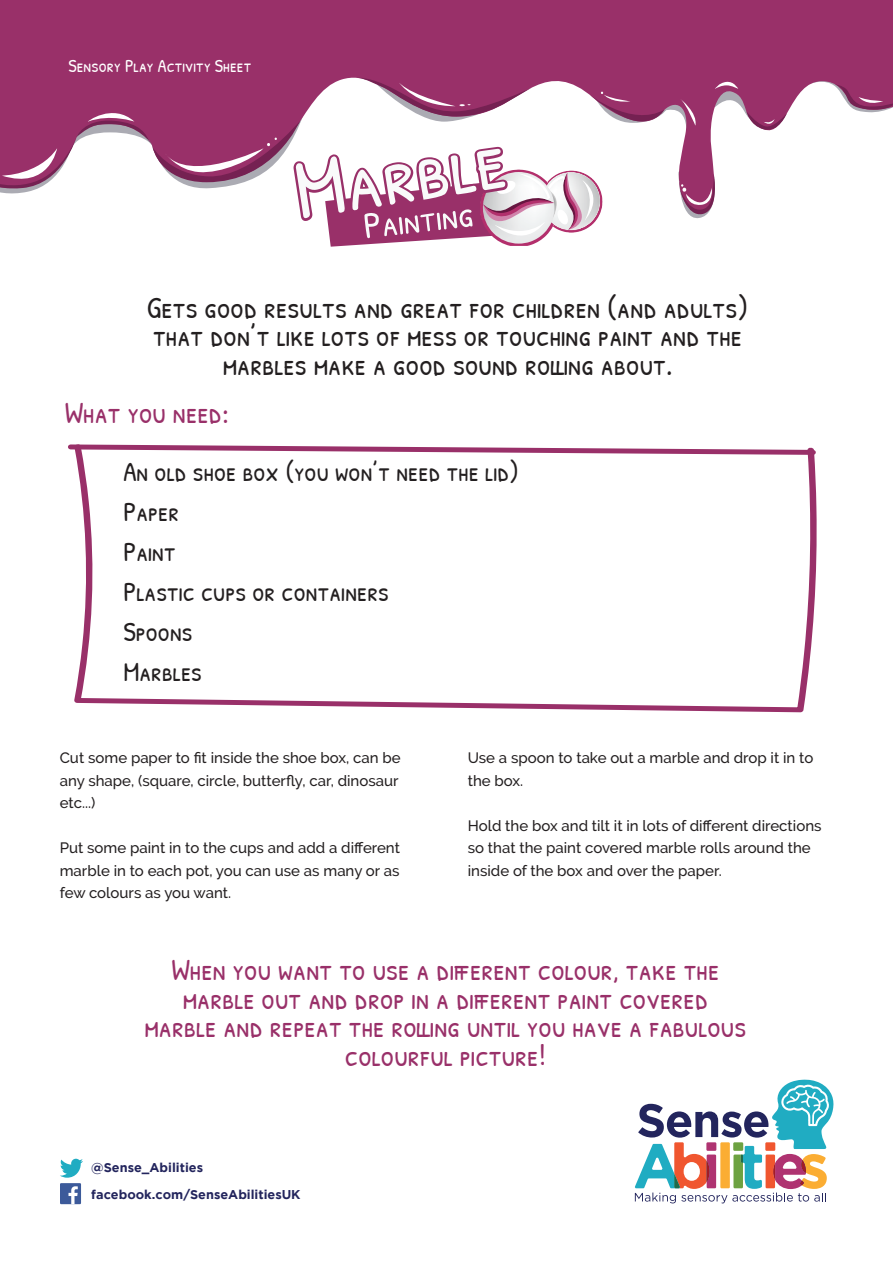
<style>
.page{position:relative;width:893px;height:1263px;background:#fff}
.page>*{position:absolute;margin:0;border:0;box-sizing:border-box;transform-origin:0 0}
.t1{font:30px/28.5px "Patrick Hand SC";color:#993069;text-align:center}
.t2{font:30px/28.5px "Patrick Hand SC";color:#231f20;text-align:center}
.t3{font:27px "Patrick Hand SC";color:#231f20}
.t4{font:18px "Patrick Hand SC";color:#fff}
.t5{font:500 15px/22.5px "Raleway";color:#231f20}
.t6{font:700 12.75px/27px "Gotham";color:#23255d}
</style>
<div class="page">
<div style="left:0;top:0;width:893px;height:113px;background:#993069"></div>
<svg style="left:810px;top:76px;width:83px;height:37px"></svg>
<svg style="left:0;top:21px;width:787px;height:226px"></svg>
<svg style="left:635px;top:1079px;width:199px;height:124px"></svg>
<svg style="left:74px;top:444px;width:743px;height:268px"></svg>
<svg style="left:60px;top:1159px;width:23px;height:19px"></svg>
<div style="left:60px;top:1183px;width:21px;height:21px;background:#3c5a9a"></div>
<svg style="left:68px;top:1186px;width:10px;height:18px"></svg>
<p class="t4" style="left:68px;top:53px;width:185px">Sensory Play Activity Sheet</p>
<p class="t2" style="left:147px;top:292px;width:603px">Gets good results and great for children (and adults) that don’t like lots of mess or touching paint and the marbles make a good sound rolling about.</p>
<p class="t1" style="left:65px;top:397px;width:166px">What you need:</p>
<p class="t3" style="left:123px;top:453px;width:397px">An old shoe box (you won’t need the lid)</p>
<p class="t3" style="left:123px;top:493px;width:57px">Paper</p>
<p class="t3" style="left:123px;top:533px;width:54px">Paint</p>
<p class="t3" style="left:123px;top:573px;width:267px">Plastic cups or containers</p>
<p class="t3" style="left:123px;top:613px;width:71px">Spoons</p>
<p class="t3" style="left:123px;top:653px;width:80px">Marbles</p>
<p class="t5" style="left:60px;top:747px;width:342px">Cut some paper to fit inside the shoe box, can be any shape, (square, circle, butterfly, car, dinosaur etc...)</p>
<p class="t5" style="left:60px;top:837px;width:342px;text-align:justify">Put some paint in to the cups and add a different marble in to each pot, you can use as many or as few colours as you want.</p>
<p class="t5" style="left:468px;top:747px;width:347px">Use a spoon to take out a marble and drop it in to the box.</p>
<p class="t5" style="left:468px;top:814px;width:355px">Hold the box and tilt it in lots of different directions so that the paint covered marble rolls around the inside of the box and over the paper.</p>
<p class="t1" style="left:145px;top:955px;width:603px">When you want to use a different colour, take the marble out and drop in a different paint covered marble and repeat the rolling until you have a fabulous colourful picture!</p>
<p class="t6" style="left:91px;top:1154px;width:211px">@Sense_Abilities facebook.com/SenseAbilitiesUK</p>
</div>
